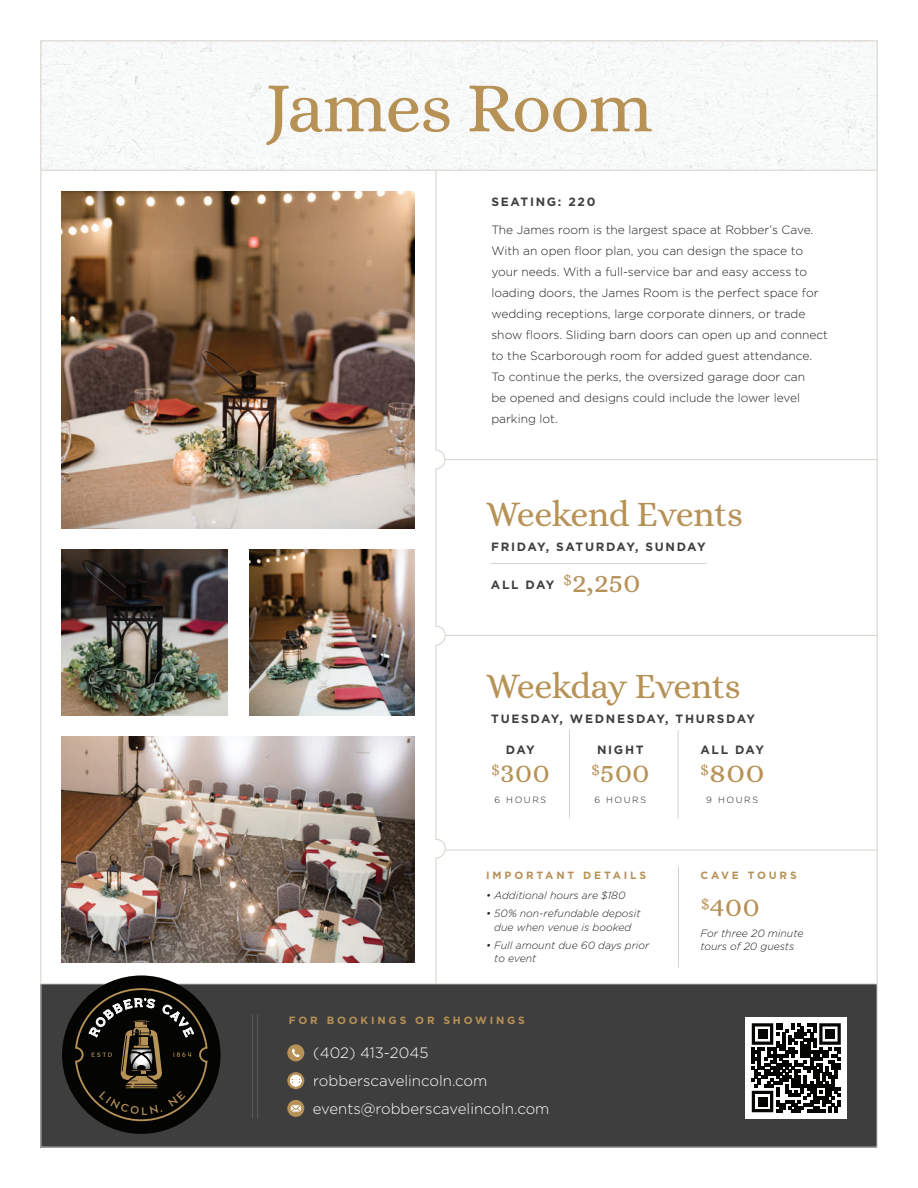
<style>
.page{position:relative;width:918px;height:1188px;background:#fff}
.page>*{position:absolute;margin:0;border:0;box-sizing:border-box;transform-origin:0 0}
.t1{font:72px "Alice";letter-spacing:-.02em;color:#b79256}
.t2{font:36px "Alice";letter-spacing:-.015em;color:#b79256}
.t3{font:30px "Alice";color:#b79256}
.t4{font:30px "Alice";color:#b79256;scale:1.1 1}
.t5{font:300 15px/27.8px "Gotham";color:#fff}
.t6{font:300 12px/21px "Gotham";color:#231f20}
.t7{font:700 12px "Gotham";letter-spacing:.14em;color:#3f3f42}
.t8{font:italic 300 10.5px/13.5px "Gotham";color:#231f20}
.t9{font:700 10.5px "Gotham";letter-spacing:.27em;color:#b79256}
.t10{font:300 9px "Gotham";letter-spacing:.18em;color:#231f20}
.s1{font-family:"Alice";font-weight:400;font-size:30px;color:#b79256}
</style>
<div class="page">
<div style="left:40px;top:984px;width:838px;height:164px;background:#3e3e3f"></div>
<img style="left:42px;top:42px;width:834px;height:128px">
<hr style="left:445px;top:459px;width:433px;height:1px;background:#d7d1ca">
<hr style="left:40px;top:170px;width:838px;height:1px;background:#d7d1ca">
<hr style="left:446px;top:635px;width:432px;height:1px;background:#d7d1ca">
<hr style="left:446px;top:850px;width:432px;height:1px;background:#d7d1ca">
<img style="left:62px;top:191px;width:353px;height:338px">
<img style="left:62px;top:737px;width:353px;height:226px">
<img style="left:62px;top:549px;width:166px;height:167px">
<img style="left:249px;top:549px;width:166px;height:167px">
<svg style="left:435px;top:169px;width:11px;height:815px"></svg>
<hr style="left:569px;top:730px;width:1px;height:88px;background:#d7d1ca">
<hr style="left:678px;top:866px;width:1px;height:102px;background:#d7d1ca">
<hr style="left:678px;top:730px;width:1px;height:88px;background:#d7d1ca">
<div style="left:287px;top:1044px;width:17px;height:17px;background:#b89157;border-radius:50%"></div>
<svg style="left:292px;top:1049px;width:8px;height:8px"></svg>
<svg style="left:287px;top:1072px;width:17px;height:17px"></svg>
<svg style="left:290px;top:1075px;width:11px;height:11px"></svg>
<div style="left:287px;top:1100px;width:17px;height:17px;background:#b89157;border-radius:50%"></div>
<svg style="left:290px;top:1104px;width:11px;height:8px"></svg>
<div style="left:746px;top:1017px;width:101px;height:101px;background:#fff"></div>
<svg style="left:752px;top:1023px;width:89px;height:89px"></svg>
<div style="left:758px;top:1029px;width:9px;height:10px;background:#040503"></div>
<div style="left:825px;top:1029px;width:10px;height:10px;background:#040503"></div>
<div style="left:758px;top:1097px;width:9px;height:9px;background:#040503"></div>
<hr style="left:252px;top:1014px;width:1px;height:104px;background:#939598">
<hr style="left:257px;top:1014px;width:1px;height:104px;background:#939598">
<hr style="left:40px;top:984px;width:838px;height:1px;background:#d7d1ca">
<hr style="left:491px;top:563px;width:215px;height:1px;background:#d7d1ca">
<svg style="left:62px;top:975px;width:159px;height:159px"></svg>
<h1 class="t1" style="left:265px;top:70px;width:389px">James Room</h1>
<p class="t7" style="left:491px;top:194px;width:106px">SEATING: 220</p>
<p class="t6" style="left:491px;top:219px;width:338px">The James room is the largest space at Robber’s Cave.<br>With an open floor plan, you can design the space to your needs. With a full-service bar and easy access to loading doors, the James Room is the perfect space for wedding receptions, large corporate dinners, or trade show floors. Sliding barn doors can open up and connect to the Scarborough room for added guest attendance.<br>To continue the perks, the oversized garage door can<br>be opened and designs could include the lower level parking lot.</p>
<h2 class="t2" style="left:486px;top:495px;width:259px">Weekend Events</h2>
<p class="t7" style="left:491px;top:539px;width:216px">FRIDAY, SATURDAY, SUNDAY</p>
<p class="t7" style="left:491px;top:577px;width:151px">ALL DAY <sup>$</sup><span class="s1">2,250</span></p>
<h2 class="t2" style="left:486px;top:668px;width:256px">Weekday Events</h2>
<p class="t7" style="left:491px;top:711px;width:265px">TUESDAY, WEDNESDAY, THURSDAY</p>
<p class="t7" style="left:506px;top:742px;width:30px">DAY</p>
<h3 class="t3" style="left:491px;top:757px;width:61px"><sup>$</sup>300</h3>
<p class="t10" style="left:495px;top:795px;width:53px">6 HOURS</p>
<p class="t7" style="left:597px;top:742px;width:48px">NIGHT</p>
<h3 class="t3" style="left:591px;top:757px;width:60px"><sup>$</sup>500</h3>
<p class="t10" style="left:594px;top:795px;width:53px">6 HOURS</p>
<p class="t7" style="left:700px;top:742px;width:65px">ALL DAY</p>
<h3 class="t4" style="left:700px;top:757px;width:60px"><sup>$</sup>800</h3>
<p class="t10" style="left:706px;top:795px;width:53px">9 HOURS</p>
<p class="t9" style="left:486px;top:868px;width:162px">IMPORTANT DETAILS</p>
<p class="t8" style="left:486px;top:888px;width:141px">• Additional hours are $180</p>
<p class="t8" style="left:486px;top:906px;width:156px;text-align:center">• 50% non-refundable deposit due when venue is booked</p>
<p class="t8" style="left:494px;top:938px;width:157px;text-indent:-8px">• Full amount due 60 days prior to event</p>
<p class="t9" style="left:289px;top:1014px;width:238px">FOR BOOKINGS OR SHOWINGS</p>
<p class="t5" style="left:313px;top:1039px;width:238px">(402) 413-2045 robberscavelincoln.com events@robberscavelincoln.com</p>
<p class="t9" style="left:701px;top:868px;width:98px">CAVE TOURS</p>
<h3 class="t3" style="left:701px;top:891px;width:61px"><sup>$</sup>400</h3>
<p class="t8" style="left:701px;top:926px;width:104px">For three 20 minute tours of 20 guests</p>
</div>
